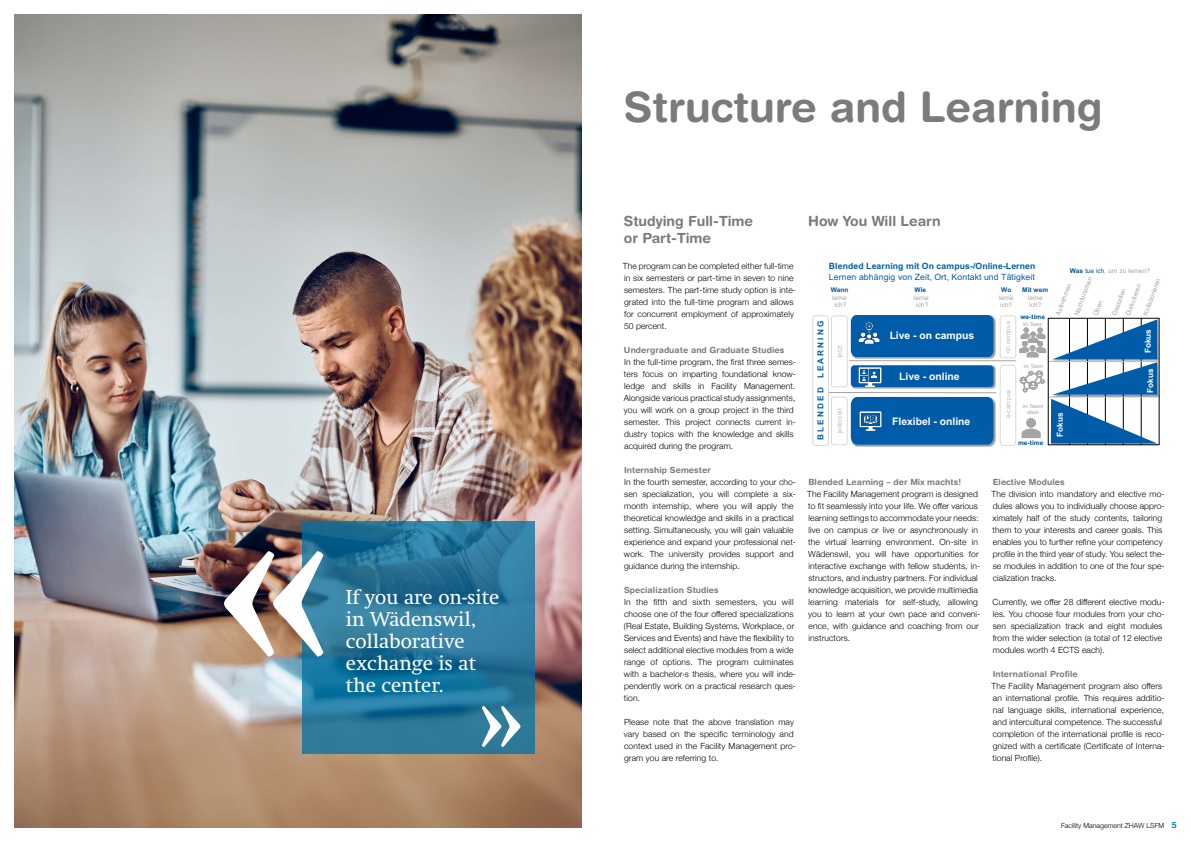
<style>
.page{position:relative;width:1191px;height:842px;background:#fff}
.page>*{position:absolute;margin:0;border:0;box-sizing:border-box;transform-origin:0 0}
.t1{font:700 42px "Helvetica Rounded LT Std";color:#7a7b7a}
.t2{font:20px/22px "Swift";color:#fff}
.t3{font:700 14px "Helvetica Rounded LT Std";color:#7a7b7a}
.t4{font:700 10.4px "Arial";letter-spacing:-.005em;color:#fff}
.t5{font:8.7px "Arial";letter-spacing:.015em;color:#005ca8}
.t6{font:700 8.7px "Arial";letter-spacing:.01em;color:#005ca8}
.t7{font:300 8.5px/12px "Helvetica Neue";letter-spacing:.01em;color:#000}
.t8{font:700 8.5px "Helvetica Rounded LT Pro";letter-spacing:.01em;color:#7a7b7a}
.t9{font:700 8.2px "Arial";color:#005ca8}
.t10{font:700 8.2px "Arial";letter-spacing:-.005em;color:#fff}
.t11{font:300 7px "Helvetica Neue";color:#000}
.t12{font:6.5px/7.8px "Arial";letter-spacing:.01em;color:#a6a6a6}
.t13{font:6.5px "Arial";letter-spacing:.01em;color:#bfbfbf}
.t14{font:700 6.5px "Arial";letter-spacing:.01em;color:#00549a}
.t15{font:5.2px/6px "Arial";letter-spacing:-.005em;color:#a6a6a6;text-align:center}
.s1{font-weight:700;color:#00549a}
.s2{color:#00549a}
.s3{font-family:"Helvetica Rounded LT Std";font-weight:700;font-size:8.5px;color:#007dc5}
</style>
<div class="page">
<img style="left:14px;top:14px;width:567px;height:814px">
<svg style="left:302px;top:522px;width:233px;height:232px;background:#25759a"></svg>
<img style="left:223px;top:551px;width:100px;height:106px">
<svg style="left:482px;top:706px;width:39px;height:41px"></svg>
<img style="left:850px;top:396px;width:146px;height:51px">
<img style="left:850px;top:365px;width:146px;height:24px">
<div style="left:851px;top:365px;width:142px;height:22px;background:#005ca8;border-radius:4px"></div>
<img style="left:850px;top:316px;width:146px;height:43px">
<div style="left:851px;top:315px;width:142px;height:42px;background:#005ca8"></div>
<hr style="left:828px;top:392px;width:168px;height:1px;background:#a6a6a6">
<hr style="left:849px;top:360px;width:166px;height:1px;background:#a6a6a6">
<svg style="left:999px;top:365px;width:17px;height:81px"></svg>
<svg style="left:851px;top:397px;width:142px;height:48px;background:#0860a9"></svg>
<img style="left:856px;top:365px;width:27px;height:24px">
<img style="left:856px;top:320px;width:26px;height:27px">
<div style="left:1000px;top:315px;width:16px;height:43px;border:1px solid #d9d9d9;border-radius:3px"></div>
<div style="left:831px;top:315px;width:16px;height:72px;border:1px solid #d9d9d9;border-radius:3px"></div>
<div style="left:831px;top:397px;width:16px;height:48px;border:1px solid #d9d9d9;border-radius:3px"></div>
<img style="left:1023px;top:327px;width:20px;height:7px">
<img style="left:1019px;top:370px;width:26px;height:23px">
<img style="left:1021px;top:418px;width:20px;height:20px">
<img style="left:1019px;top:334px;width:28px;height:24px">
<div style="left:812px;top:315px;width:16px;height:131px;border:1px solid #d9d9d9;border-radius:3px"></div>
<hr style="left:1048px;top:361px;width:111px;height:1px;background:#bfbfbf">
<hr style="left:1048px;top:397px;width:111px;height:1px;background:#bfbfbf">
<hr style="left:1048px;top:318px;width:1px;height:127px;background:#000">
<hr style="left:1159px;top:318px;width:1px;height:127px;background:#000">
<hr style="left:1048px;top:318px;width:111px;height:1px;background:#000">
<hr style="left:1048px;top:445px;width:111px;height:1px;background:#000">
<img style="left:1050px;top:319px;width:109px;height:127px">
<svg style="left:1050px;top:319px;width:107px;height:124px"></svg>
<h2 class="t2" style="left:346px;top:586px;width:155px">If you are on-site in Wädenswil, collaborative exchange is at the center.</h2>
<h1 class="t1" style="left:624px;top:81px;width:480px">Structure and Learning</h1>
<h3 class="t3" style="left:624px;top:212px;width:131px">Studying Full-Time</h3>
<h3 class="t3" style="left:808px;top:212px;width:134px">How You Will Learn</h3>
<h3 class="t3" style="left:624px;top:229px;width:89px">or Part-Time</h3>
<p class="t7" style="left:623px;top:259px;width:175px">The program can be completed either full-time in six semesters or part-time in seven to nine semesters. The part-time study option is inte&shy;grated into the full-time program and allows for concurrent employment of approximately 50 percent.</p>
<p class="t8" style="left:624px;top:345px;width:162px">Undergraduate and Graduate Studies</p>
<p class="t7" style="left:624px;top:355px;width:174px">In the full-time program, the first three semes&shy;ters focus on imparting foundational know&shy;ledge and skills in Facility Management.<br>Alongside various practical study assignments, you will work on a group project in the third semester. This project connects current in&shy;dustry topics with the knowledge and skills acquired during the program.</p>
<p class="t8" style="left:624px;top:465px;width:88px">Internship Semester</p>
<p class="t7" style="left:624px;top:475px;width:174px">In the fourth semester, according to your cho&shy;sen specialization, you will complete a six&shy;month internship, where you will apply the theoretical knowledge and skills in a practical setting. Simultaneously, you will gain valuable experience and expand your professional net&shy;work. The university provides support and guidance during the internship.</p>
<p class="t8" style="left:624px;top:585px;width:96px">Specialization Studies</p>
<p class="t7" style="left:624px;top:595px;width:174px">In the fifth and sixth semesters, you will choose one of the four offered specializations (Real Estate, Building Systems, Workplace, or Services and Events) and have the flexibility to select additional elective modules from a wide range of options. The program culminates with a bachelor›s thesis, where you will inde&shy;pendently work on a practical research ques&shy;tion.</p>
<p class="t7" style="left:624px;top:715px;width:174px">Please note that the above translation may vary based on the specific terminology and context used in the Facility Management pro&shy;gram you are referring to.</p>
<p class="t6" style="left:829px;top:260px;width:208px">Blended Learning mit On campus-/Online-Lernen</p>
<p class="t5" style="left:829px;top:271px;width:207px">Lernen abhängig von Zeit, Ort, Kontakt und Tätigkeit</p>
<p class="t12" style="left:1069px;top:267px;width:82px"><span class="s1">Was</span> <span class="s2">tue ich</span>, um zu lernen?</p>
<p class="t12" style="left:1054px;top:314px;width:35px;rotate:-70deg">Aufnehmen</p>
<p class="t12" style="left:1072px;top:314px;width:42px;rotate:-70deg">Nachforschen</p>
<p class="t12" style="left:1109px;top:309px;width:35px;line-height:12.9px;text-indent:-5px;rotate:-70deg">Gestalten<br>Diskutieren</p>
<p class="t12" style="left:1141px;top:314px;width:41px;rotate:-70deg">Kollaborieren</p>
<p class="t14" style="left:1022px;top:285px;width:28px">Mit wem</p>
<p class="t12" style="left:1028px;top:293px;width:16px">lerne ich?</p>
<p class="t14" style="left:1001px;top:285px;width:12px">Wo</p>
<p class="t12" style="left:999px;top:293px;width:16px">lerne ich?</p>
<p class="t14" style="left:830px;top:285px;width:19px">Wann</p>
<p class="t12" style="left:832px;top:293px;width:16px;text-align:center">lerne ich?</p>
<p class="t14" style="left:914px;top:285px;width:13px">Wie</p>
<p class="t12" style="left:914px;top:293px;width:16px;text-align:center">lerne ich?</p>
<p class="t12" style="left:1091px;top:314px;width:17px;rotate:-70deg">Üben</p>
<p class="t14" style="left:1020px;top:312px;width:26px">we-time</p>
<p class="t13" style="left:1003px;top:353px;width:34px;rotate:-90deg">on campus</p>
<p class="t9" style="left:815px;top:440px;width:121px;rotate:-90deg">B L E N D E D L E A R N I N G</p>
<p class="t15" style="left:1023px;top:321px;width:21px">im Team</p>
<p class="t10" style="left:1142px;top:353px;width:26px;rotate:-90deg">Fokus</p>
<p class="t10" style="left:1144px;top:393px;width:26px;rotate:-90deg">Fokus</p>
<p class="t4" style="left:889px;top:328px;width:86px">Live - on campus</p>
<p class="t4" style="left:899px;top:369px;width:62px">Live - online</p>
<p class="t4" style="left:892px;top:414px;width:80px">Flexibel - online</p>
<p class="t13" style="left:835px;top:357px;width:14px;rotate:-90deg">jetzt</p>
<p class="t15" style="left:1023px;top:363px;width:21px">im Team</p>
<p class="t15" style="left:1022px;top:404px;width:22px">im Team/ allein</p>
<p class="t13" style="left:1003px;top:418px;width:30px;rotate:-90deg">e-campus</p>
<p class="t13" style="left:835px;top:433px;width:27px;rotate:-90deg">jederzeit</p>
<p class="t10" style="left:1054px;top:436px;width:26px;rotate:-90deg">Fokus</p>
<p class="t14" style="left:1018px;top:438px;width:27px">me-time</p>
<p class="t8" style="left:808px;top:477px;width:154px">Blended Learning – der Mix machts!</p>
<p class="t7" style="left:807px;top:487px;width:175px">The Facility Management program is designed to fit seamlessly into your life. We offer various learning settings to accommodate your needs: live on campus or live or asynchronously in the virtual learning environment. On-site in Wädenswil, you will have opportunities for interactive exchange with fellow students, in&shy;structors, and industry partners. For individual knowledge acquisition, we provide multimedia learning materials for self-study, allowing you to learn at your own pace and conveni&shy;ence, with guidance and coaching from our instructors.</p>
<p class="t8" style="left:992px;top:477px;width:74px">Elective Modules</p>
<p class="t7" style="left:991px;top:487px;width:175px">The division into mandatory and elective mo&shy;dules allows you to individually choose appro&shy;ximately half of the study contents, tailoring them to your interests and career goals. This enables you to further refine your competency profile in the third year of study. You select the&shy;se modules in addition to one of the four spe&shy;cialization tracks.</p>
<p class="t7" style="left:992px;top:595px;width:174px">Currently, we offer 28 different elective modu&shy;les. You choose four modules from your cho&shy;sen specialization track and eight modules from the wider selection (a total of 12 elective modules worth 4 ECTS each).</p>
<p class="t8" style="left:992px;top:669px;width:87px">International Profile</p>
<p class="t7" style="left:991px;top:679px;width:175px">The Facility Management program also offers an international profile. This requires additio&shy;nal language skills, international experience, and intercultural competence. The successful completion of the international profile is reco&shy;gnized with a certificate (Certificate of Interna&shy;tional Profile).</p>
<p class="t11" style="left:1061px;top:820px;width:117px">Facility Management ZHAW LSFM <span class="s3">5</span></p>
</div>
